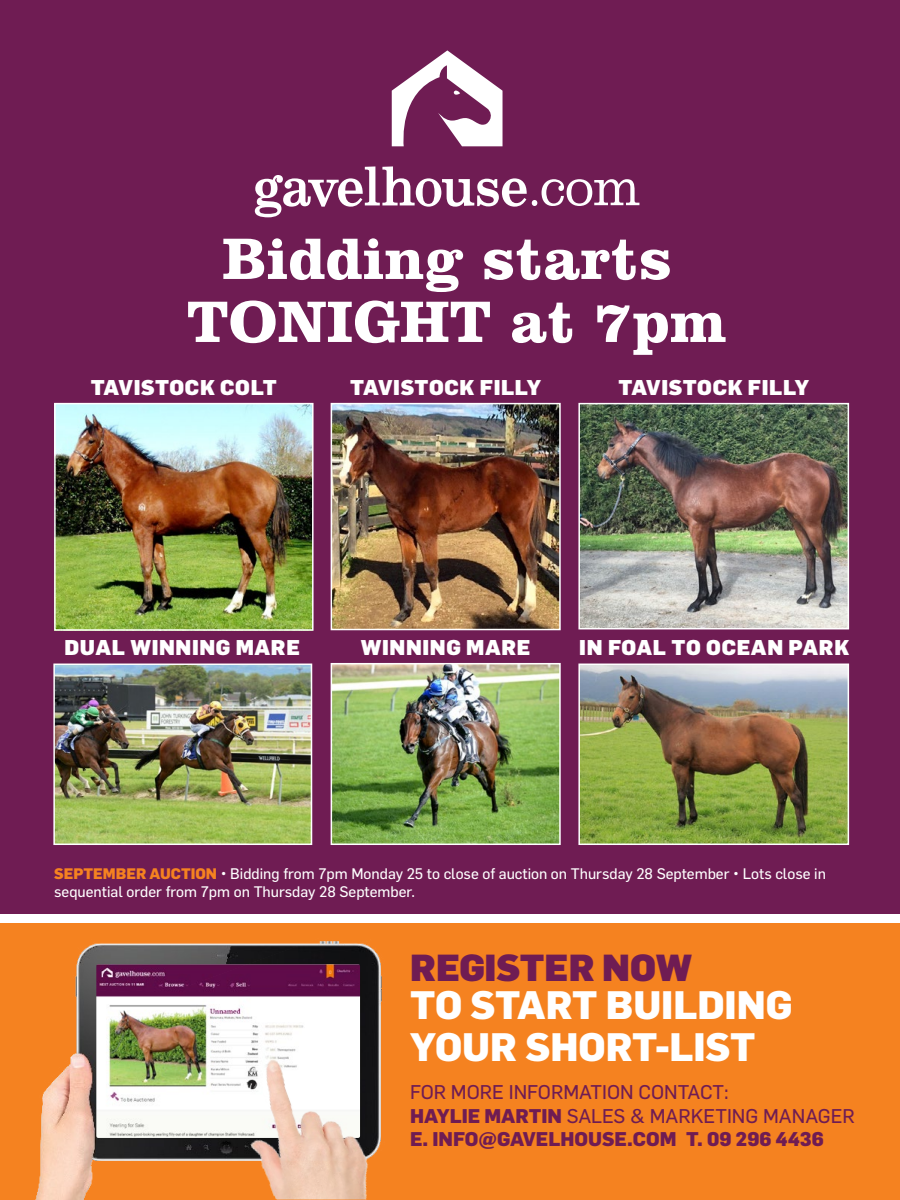
<style>
.page{position:relative;width:900px;height:1200px;background:#fff}
.page>*{position:absolute;margin:0;border:0;box-sizing:border-box;transform-origin:0 0}
.t1{font:700 60px/63px "Clarendon BT";color:#fff;text-align:center}
.t2{font:800 39px/42px "Flama";color:#fff}
.t3{font:900 37.05px "Flama";color:#6f1c53}
.t4{font:900 21px "Flama";letter-spacing:.03em;color:#fff}
.t5{font:19.5px/23.4px "Flama Basic";color:#6f1c53}
.t6{font:800 19.5px "Flama";color:#6f1c53}
.t7{font:15px/18px "Flama Basic";color:#fff}
.s1{font-family:"Flama";font-weight:800;color:#f58220}
.s2{font-family:"Flama";font-weight:800}
</style>
<div class="page">
<div style="left:0;top:0;width:900px;height:914px;background:#6f1c53"></div>
<svg style="left:255px;top:50px;width:384px;height:167px"></svg>
<div style="left:0;top:923px;width:900px;height:277px;background:#f58220"></div>
<img style="left:35px;top:943px;width:147px;height:257px">
<img style="left:96px;top:964px;width:86px;height:174px">
<img style="left:182px;top:941px;width:200px;height:259px">
<img style="left:57px;top:406px;width:254px;height:222px">
<div style="left:54px;top:403px;width:260px;height:228px;border:2px solid #fff"></div>
<img style="left:56px;top:667px;width:253px;height:175px">
<div style="left:53px;top:664px;width:259px;height:181px;border:2px solid #fff"></div>
<img style="left:334px;top:406px;width:224px;height:221px">
<div style="left:331px;top:403px;width:230px;height:227px;border:2px solid #fff"></div>
<img style="left:334px;top:666px;width:224px;height:176px">
<div style="left:331px;top:663px;width:230px;height:182px;border:2px solid #fff"></div>
<img style="left:581px;top:406px;width:265px;height:220px">
<div style="left:578px;top:403px;width:271px;height:226px;border:2px solid #fff"></div>
<img style="left:581px;top:667px;width:265px;height:175px">
<div style="left:578px;top:664px;width:271px;height:181px;border:2px solid #fff"></div>
<h1 class="t1" style="left:187px;top:226px;width:541px">Bidding starts<br>TONIGHT at 7pm</h1>
<h3 class="t4" style="left:91px;top:372px;width:188px">TAVISTOCK COLT</h3>
<h3 class="t4" style="left:350px;top:372px;width:192px">TAVISTOCK FILLY</h3>
<h3 class="t4" style="left:618px;top:372px;width:192px">TAVISTOCK FILLY</h3>
<h3 class="t4" style="left:65px;top:633px;width:237px">DUAL WINNING MARE</h3>
<h3 class="t4" style="left:361px;top:633px;width:171px">WINNING MARE</h3>
<h3 class="t4" style="left:579px;top:633px;width:271px">IN FOAL TO OCEAN PARK</h3>
<p class="t7" style="left:54px;top:863px;width:773px"><span class="s1">SEPTEMBER AUCTION</span> • Bidding from 7pm Monday 25 to close of auction on Thursday 28 September • Lots close in sequential order from 7pm on Thursday 28 September.</p>
<h3 class="t3" style="left:410px;top:941px;width:284px">REGISTER NOW</h3>
<h2 class="t2" style="left:410px;top:982px;width:384px">TO START BUILDING<br>YOUR SHORT-LIST</h2>
<h3 class="t5" style="left:410px;top:1080px;width:446px">FOR MORE INFORMATION CONTACT:<br><span class="s2">HAYLIE MARTIN</span> SALES &amp; MARKETING MANAGER</h3>
<h3 class="t6" style="left:410px;top:1125px;width:415px">E. INFO@GAVELHOUSE.COM T. 09 296 4436</h3>
</div>
